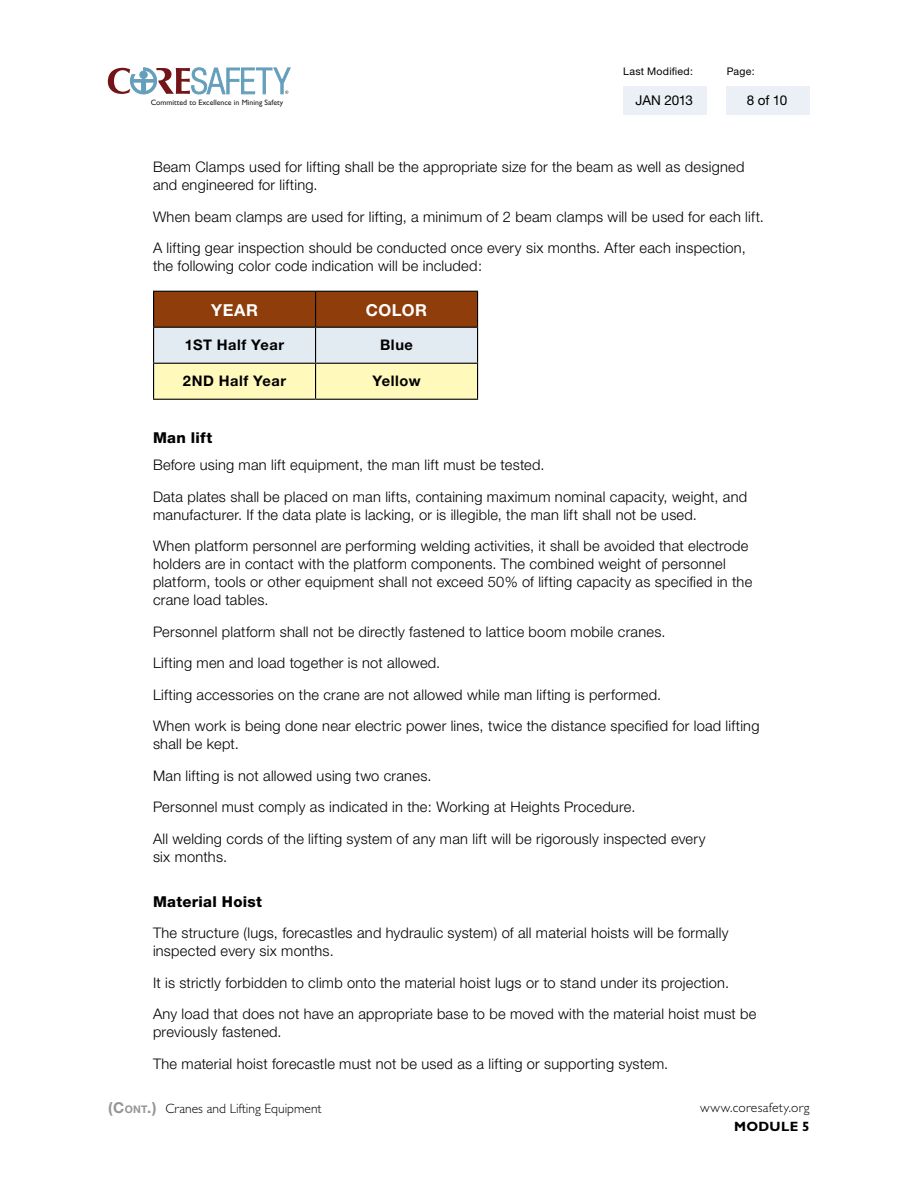
<style>
.page{position:relative;width:918px;height:1188px;background:#fff}
.page>*{position:absolute;margin:0;border:0;box-sizing:border-box;transform-origin:0 0}
.t1{font:700 16.5px "Helvetica Neue";letter-spacing:.03em;color:#fff}
.t2{font:800 15px "Helvetica Neue";letter-spacing:.02em;color:#000}
.t3{font:300 14.7px/31.5px "Helvetica Neue";letter-spacing:.015em;color:#000}
.t4{font:700 14.7px "Helvetica Neue";letter-spacing:.04em;color:#000}
.t5{font:300 13.5px "Gill Sans";color:#000}
.t6{font:300 13.5px "Gill Sans";letter-spacing:.025em;color:#000}
.t7{font:13.5px "Helvetica Neue";letter-spacing:-.015em;color:#000}
.t8{font:700 13.5px "Gill Sans";letter-spacing:.025em;color:#000}
.t9{font:10.5px "Helvetica Neue";letter-spacing:.025em;color:#000}
.t10{font:7.8px "Gill Sans";color:#222121}
.s1{font-family:"Helvetica Neue";font-weight:700;font-size:15px;color:#959595}
.s2{font-family:"Helvetica Neue";font-weight:700;font-size:10.5px;color:#959595}
</style>
<div class="page">
<svg style="left:108px;top:67px;width:183px;height:27px"></svg>
<div style="left:727px;top:86px;width:83px;height:28px;background:#eaf0f5"></div>
<div style="left:623px;top:86px;width:83px;height:28px;background:#eaf0f5"></div>
<svg style="left:154px;top:292px;width:323px;height:107px;background:#cdb391"></svg>
<hr style="left:153px;top:328px;width:1px;height:35px;background:#000">
<hr style="left:315px;top:328px;width:1px;height:35px;background:#000">
<hr style="left:477px;top:328px;width:1px;height:35px;background:#000">
<hr style="left:153px;top:363px;width:163px;height:1px;background:#000">
<hr style="left:153px;top:364px;width:1px;height:35px;background:#000">
<hr style="left:316px;top:363px;width:162px;height:1px;background:#000">
<hr style="left:315px;top:364px;width:1px;height:35px;background:#000">
<hr style="left:477px;top:364px;width:1px;height:35px;background:#000">
<hr style="left:153px;top:399px;width:163px;height:1px;background:#000">
<hr style="left:316px;top:399px;width:162px;height:1px;background:#000">
<hr style="left:153px;top:291px;width:163px;height:1px;background:#000">
<hr style="left:153px;top:292px;width:1px;height:35px;background:#000">
<hr style="left:316px;top:291px;width:162px;height:1px;background:#000">
<hr style="left:315px;top:292px;width:1px;height:35px;background:#000">
<hr style="left:477px;top:292px;width:1px;height:35px;background:#000">
<hr style="left:153px;top:327px;width:163px;height:1px;background:#000">
<hr style="left:316px;top:327px;width:162px;height:1px;background:#000">
<p class="t10" style="left:151px;top:98px;width:134px">Committed to Excellence in Mining Safety</p>
<p class="t9" style="left:623px;top:65px;width:71px">Last Modified:</p>
<p class="t9" style="left:727px;top:65px;width:30px">Page:</p>
<p class="t7" style="left:636px;top:92px;width:59px">JAN 2013</p>
<p class="t7" style="left:747px;top:92px;width:42px">8 of 10</p>
<p class="t3" style="left:153px;top:158px;width:593px;line-height:18px">Beam Clamps used for lifting shall be the appropriate size for the beam as well as designed and engineered for lifting.</p>
<p class="t3" style="left:153px;top:200px;width:612px">When beam clamps are used for lifting, a minimum of 2 beam clamps will be used for each lift.<br>A lifting gear inspection should be conducted once every six months. After each inspection,</p>
<p class="t3" style="left:153px;top:250px;width:331px">the following color code indication will be included:</p>
<p class="t1" style="left:211px;top:300px;width:47px">YEAR</p>
<p class="t1" style="left:366px;top:300px;width:50px">COLOR</p>
<p class="t4" style="left:185px;top:336px;width:101px">1ST Half Year</p>
<p class="t4" style="left:380px;top:336px;width:34px">Blue</p>
<p class="t4" style="left:183px;top:372px;width:105px">2ND Half Year</p>
<p class="t4" style="left:373px;top:372px;width:50px">Yellow</p>
<p class="t2" style="left:153px;top:429px;width:61px">Man lift</p>
<p class="t3" style="left:153px;top:449px;width:596px">Before using man lift equipment, the man lift must be tested.<br>Data plates shall be placed on man lifts, containing maximum nominal capacity, weight, and</p>
<p class="t3" style="left:153px;top:498px;width:597px">manufacturer. If the data plate is lacking, or is illegible, the man lift shall not be used.<br>When platform personnel are performing welding activities, it shall be avoided that electrode</p>
<p class="t3" style="left:153px;top:555px;width:601px;line-height:18px">holders are in contact with the platform components. The combined weight of personnel platform, tools or other equipment shall not exceed 50% of lifting capacity as specified in the crane load tables.</p>
<p class="t3" style="left:153px;top:616px;width:608px">Personnel platform shall not be directly fastened to lattice boom mobile cranes.<br>Lifting men and load together is not allowed.<br>Lifting accessories on the crane are not allowed while man lifting is performed.<br>When work is being done near electric power lines, twice the distance specified for load lifting</p>
<p class="t3" style="left:153px;top:728px;width:554px">shall be kept.<br>Man lifting is not allowed using two cranes.<br>Personnel must comply as indicated in the: Working at Heights Procedure.<br>All welding cords of the lifting system of any man lift will be rigorously inspected every</p>
<p class="t3" style="left:153px;top:841px;width:76px">six months.</p>
<p class="t2" style="left:153px;top:893px;width:111px">Material Hoist</p>
<p class="t3" style="left:153px;top:924px;width:577px;line-height:18px">The structure (lugs, forecastles and hydraulic system) of all material hoists will be formally inspected every six months.</p>
<p class="t3" style="left:153px;top:966px;width:605px">It is strictly forbidden to climb onto the material hoist lugs or to stand under its projection.<br>Any load that does not have an appropriate base to be moved with the material hoist must be</p>
<p class="t3" style="left:153px;top:1016px;width:517px">previously fastened.<br>The material hoist forecastle must not be used as a lifting or supporting system.</p>
<p class="t5" style="left:108px;top:1101px;width:215px"><span class="s1">(C</span><span class="s2">ont</span><span class="s1">.)</span> Cranes and Lifting Equipment</p>
<p class="t6" style="left:700px;top:1100px;width:111px">www.coresafety.org</p>
<p class="t8" style="left:734px;top:1119px;width:77px">MODULE 5</p>
</div>
